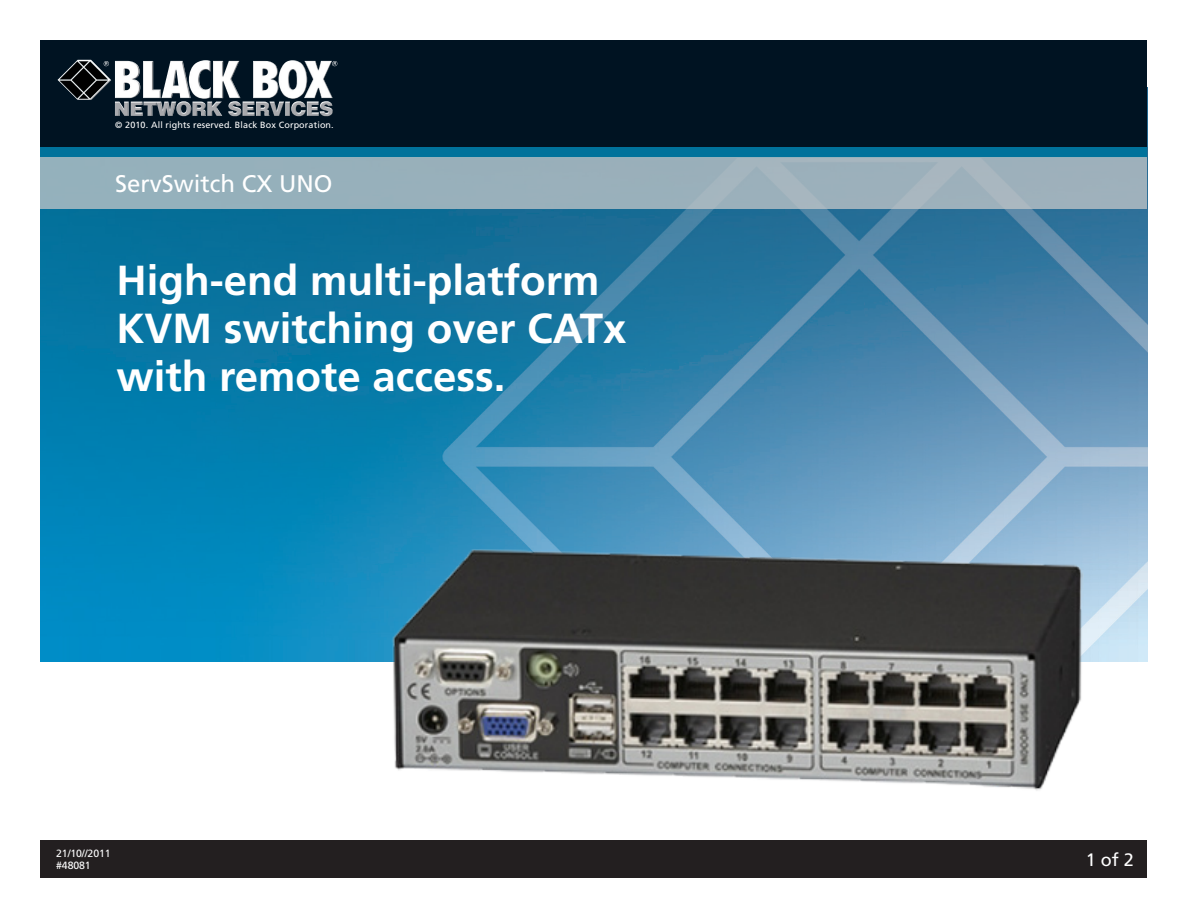
<style>
.page{position:relative;width:1188px;height:918px;background:#fff}
.page>*{position:absolute;margin:0;border:0;box-sizing:border-box;transform-origin:0 0}
.Benefit_line_DS09{font:700 42px/48px "Frutiger";color:#fff}
.Product_Name_DS09{font:24px "Frutiger";color:#fff}
.t1{font:18px "Frutiger";color:#fff}
.t2{font:10.5px/12px "Frutiger";letter-spacing:-.01em;color:#fff}
.t3{font:9px "Frutiger";letter-spacing:.015em;color:#fff}
</style>
<div class="page">
<img style="left:40px;top:209px;width:1107px;height:453px">
<div style="left:40px;top:40px;width:1108px;height:107px;background:#001322"></div>
<div style="left:40px;top:147px;width:1108px;height:10px;background:#00729b"></div>
<div style="left:40px;top:157px;width:1108px;height:52px;background:linear-gradient(to right,#93b0bb,#a2b2bc)"></div>
<img style="left:58px;top:60px;width:275px;height:43px">
<div style="left:40px;top:840px;width:1108px;height:38px;background:#231f20"></div>
<img style="left:355px;top:481px;width:758px;height:310px">
<p class="t3" style="left:115px;top:120px;width:220px">© 2010. All rights reserved. Black Box Corporation.</p>
<p class="Product_Name_DS09" style="left:115px;top:170px;width:219px">ServSwitch CX UNO</p>
<p class="Benefit_line_DS09" style="left:117px;top:257px;width:512px">High-end multi-platform<br>KVM switching over CATx with remote access.</p>
<p class="t2" style="left:56px;top:847px;width:56px">21/10//2011 #48081</p>
<p class="t1" style="left:1086px;top:849px;width:50px">1 of 2</p>
</div>
